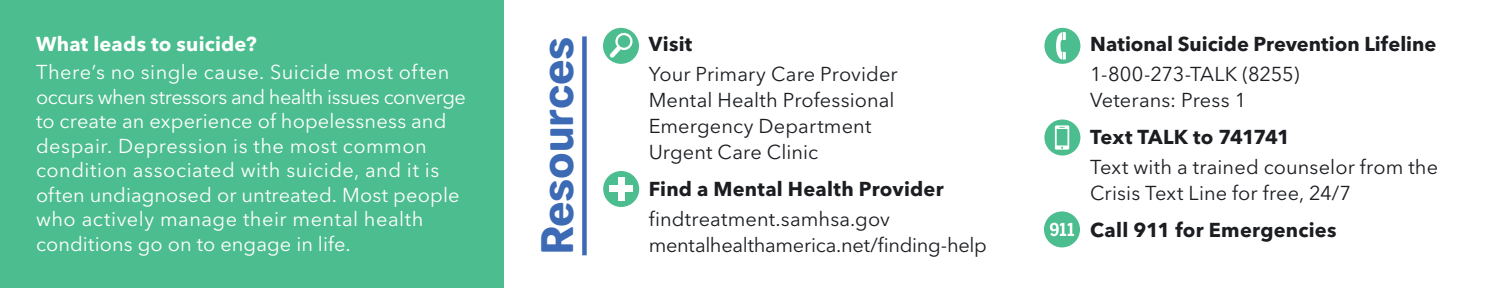
<style>
.page{position:relative;width:1512px;height:288px;background:#fff}
.page>*{position:absolute;margin:0;border:0;box-sizing:border-box;transform-origin:0 0}
.t1{font:700 45.6px "Paul Grotesk Soft";letter-spacing:-.005em;color:#3c6ab4}
.Body{font:20px/24.4px "Avenir Next LT Pro";letter-spacing:.02em;color:#fff}
.Body-2{font:20px/26px "Avenir Next LT Pro";letter-spacing:.005em;color:#1b1d21}
.Level_3_Heading{font:700 20px "Avenir Next LT Pro";letter-spacing:.005em;color:#1b1d21}
.Level_3_Heading-2{font:700 20px "Avenir Next LT Pro";letter-spacing:.01em;color:#fff}
.Level_3_Heading-3{font:700 20px "Avenir Next LT Pro";letter-spacing:-.045em;color:#1b1d21}
</style>
<div class="page">
<div style="left:0;top:0;width:504px;height:288px;background:#4bbd8e"></div>
<div style="left:603px;top:28px;width:36px;height:36px;background:#4bbd8e;border-radius:50%"></div>
<svg style="left:606px;top:32px;width:27px;height:30px"></svg>
<div style="left:603px;top:171px;width:36px;height:36px;background:#4bbd8e;border-radius:50%"></div>
<div style="left:618px;top:177px;width:7px;height:24px;background:#fff"></div>
<div style="left:609px;top:186px;width:24px;height:6px;background:#fff"></div>
<div style="left:1044px;top:28px;width:36px;height:36px;background:#4bbd8e;border-radius:50%"></div>
<svg style="left:1056px;top:32px;width:10px;height:28px"></svg>
<div style="left:1044px;top:211px;width:36px;height:36px;background:#4bbd8e;border-radius:50%"></div>
<svg style="left:1050px;top:223px;width:24px;height:13px"></svg>
<div style="left:1044px;top:120px;width:36px;height:36px;background:#4bbd8e;border-radius:50%"></div>
<svg style="left:1055px;top:125px;width:14px;height:25px"></svg>
<div style="left:582px;top:36px;width:5px;height:219px;background:#3c6ab4"></div>
<p class="Level_3_Heading-2" style="left:36px;top:32px;width:222px">What leads to suicide?</p>
<p class="Body" style="left:36px;top:60px;width:432px">There’s no single cause. Suicide most often occurs when stressors and health issues converge to create an experience of hopelessness and despair. Depression is the most common condition associated with suicide, and it is often undiagnosed or untreated. Most people who actively manage their mental health conditions go on to engage in life.</p>
<p class="t1" style="left:530px;top:255px;width:220px;rotate:-90deg">Resources</p>
<p class="Level_3_Heading" style="left:649px;top:32px;width:45px">Visit</p>
<p class="Body-2" style="left:649px;top:61px;width:251px">Your Primary Care Provider<br>Mental Health Professional<br>Emergency Department<br>Urgent Care Clinic</p>
<p class="Level_3_Heading" style="left:649px;top:177px;width:296px">Find a Mental Health Provider</p>
<p class="Body-2" style="left:649px;top:206px;width:340px">findtreatment.samhsa.gov mentalhealthamerica.net/finding-help</p>
<p class="Level_3_Heading" style="left:1090px;top:32px;width:348px">National Suicide Prevention Lifeline</p>
<p class="Body-2" style="left:1090px;top:61px;width:211px">1-800-273-TALK (8255)<br>Veterans: Press 1</p>
<p class="Level_3_Heading-3" style="left:1090px;top:125px;width:202px">Text TALK to 741741</p>
<p class="Body-2" style="left:1090px;top:154px;width:349px">Text with a trained counselor from the<br>Crisis Text Line for free, 24/7</p>
<p class="Level_3_Heading" style="left:1090px;top:217px;width:248px">Call 911 for Emergencies</p>
</div>
